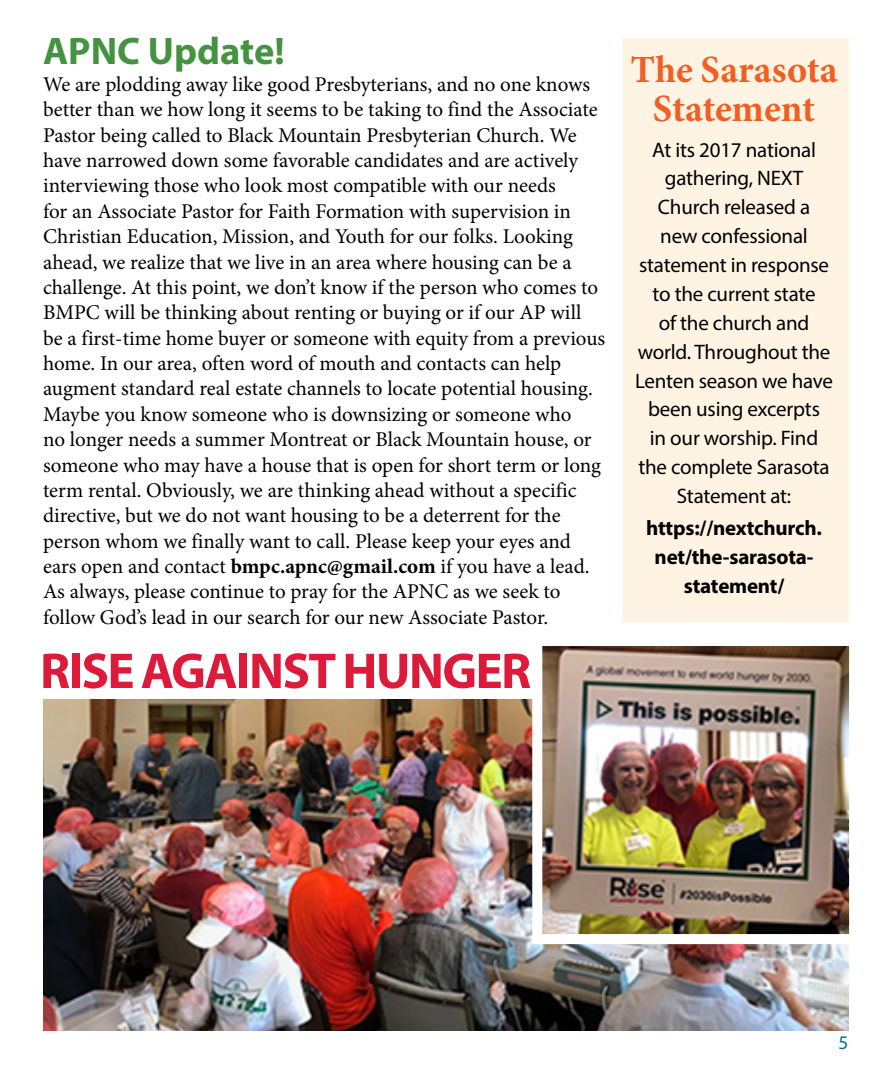
<style>
.page{position:relative;width:882px;height:1071px;background:#fff}
.page>*{position:absolute;margin:0;border:0;box-sizing:border-box;transform-origin:0 0}
.t1{font:700 50.75px "Myriad Pro";letter-spacing:-.03em;color:#dd1a3a}
.t2{font:700 38.5px/38.5px "Minion Pro";color:#f15f22;text-align:center}
.t3{font:700 38.5px "Myriad Pro";color:#439341}
.t4{font:21px/25.4px "Minion Pro";letter-spacing:-.005em;color:#000}
.t5{font:21px/28.9px "Myriad Pro";letter-spacing:-.01em;color:#000;text-align:center}
.t6{font:700 21px/28.9px "Myriad Pro";letter-spacing:-.01em;color:#000;text-align:center}
.t7{font:19.25px "Myriad Pro";color:#007196}
.s1{font-weight:700}
</style>
<div class="page">
<div style="left:622px;top:38px;width:226px;height:584px;background:#fff4e3"></div>
<img style="left:43px;top:700px;width:805px;height:330px">
<img style="left:543px;top:647px;width:305px;height:286px">
<div style="left:532px;top:636px;width:327px;height:308px;border:10px solid #fff"></div>
<h2 class="t3" style="left:43px;top:26px;width:243px">APNC Update!</h2>
<p class="t4" style="left:43px;top:72px;width:564px">We are plodding away like good Presbyterians, and no one knows better than we how long it seems to be taking to find the Associate Pastor being called to Black Mountain Presbyterian Church. We have narrowed down some favorable candidates and are actively interviewing those who look most compatible with our needs<br>for an Associate Pastor for Faith Formation with supervision in Christian Education, Mission, and Youth for our folks. Looking ahead, we realize that we live in an area where housing can be a challenge. At this point, we don’t know if the person who comes to BMPC will be thinking about renting or buying or if our AP will be a first-time home buyer or someone with equity from a previous home. In our area, often word of mouth and contacts can help augment standard real estate channels to locate potential housing.<br>Maybe you know someone who is downsizing or someone who<br>no longer needs a summer Montreat or Black Mountain house, or someone who may have a house that is open for short term or long term rental. Obviously, we are thinking ahead without a specific directive, but we do not want housing to be a deterrent for the person whom we finally want to call. Please keep your eyes and ears open and contact <span class="s1">bmpc.apnc@gmail.com</span> if you have a lead.<br>As always, please continue to pray for the APNC as we seek to follow God’s lead in our search for our new Associate Pastor.</p>
<h1 class="t1" style="left:40px;top:638px;width:493px">RISE AGAINST HUNGER</h1>
<h2 class="t2" style="left:630px;top:50px;width:209px">The Sarasota<br>Statement</h2>
<p class="t5" style="left:635px;top:135px;width:200px">At its 2017 national gathering, NEXT<br>Church released a<br>new confessional statement in response to the current state<br>of the church and world. Throughout the<br>Lenten season we have been using excerpts<br>in our worship. Find the complete Sarasota<br>Statement at:</p>
<p class="t6" style="left:646px;top:513px;width:177px">https://nextchurch. net/the-sarasota&shy;statement/</p>
<p class="t7" style="left:839px;top:1030px;width:11px">5</p>
</div>
